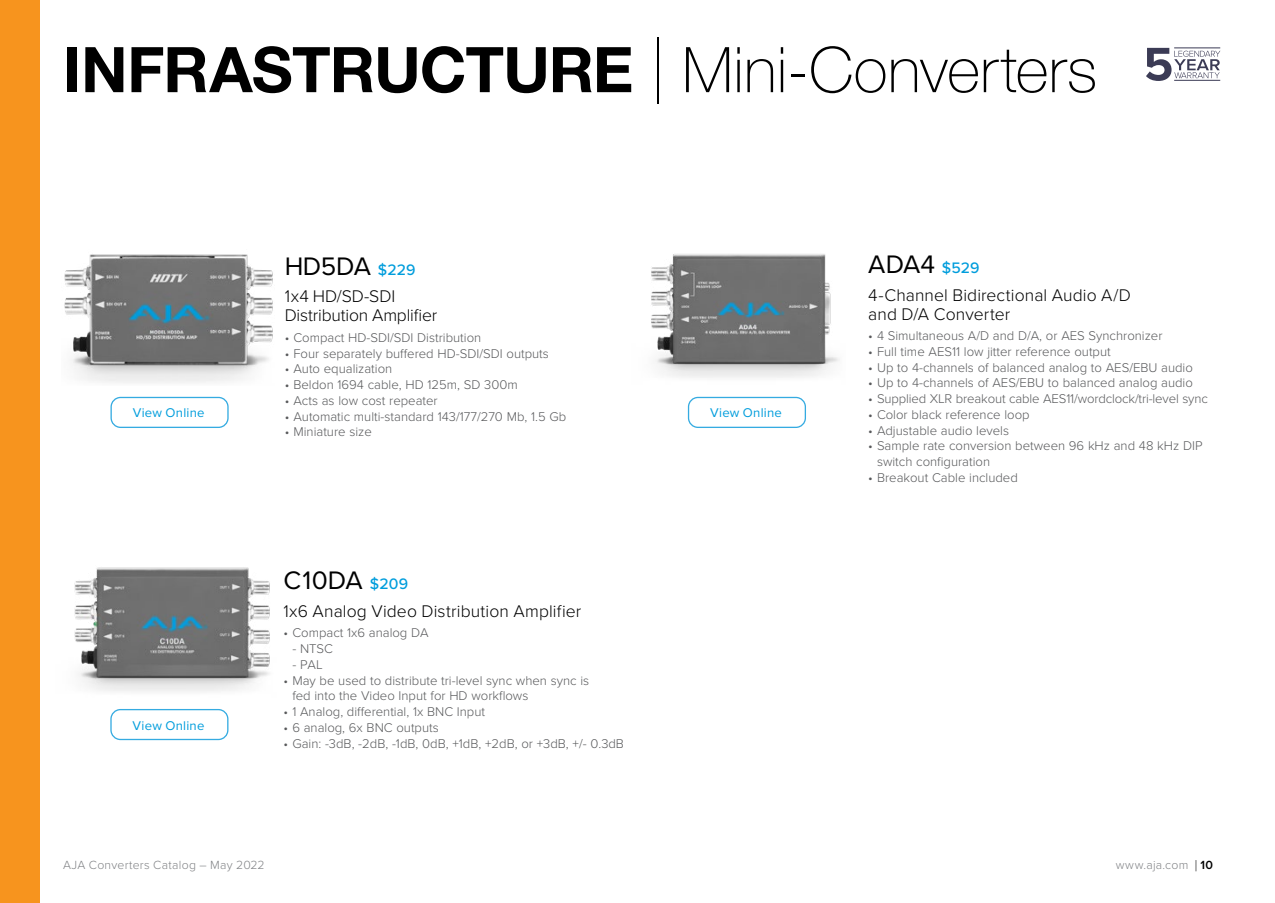
<style>
.page{position:relative;width:1275px;height:903px;background:#fff}
.page>*{position:absolute;margin:0;border:0;box-sizing:border-box;transform-origin:0 0}
.t1{font:100 63px "Helvetica Neue";letter-spacing:.005em;color:#000}
.t2{font:26.25px "Proxima Nova";letter-spacing:-.005em;color:#000}
.t3{font:300 17.5px/19.2px "Proxima Nova";letter-spacing:.005em;color:#000}
.t4{font:300 13.12px/15.8px "Proxima Nova";color:#58595b}
.t5{font:13.12px "Proxima Nova";letter-spacing:.02em;color:#009ddc}
.t6{font:300 12.25px "Proxima Nova";letter-spacing:.02em;color:#808285}
.s1{font-weight:700}
.s2{font-weight:200;font-size:66.5px}
.s3{font-weight:500;font-size:15.75px;color:#009ddc}
.s4{font-size:15.92px;color:#000}
.s5{font-weight:600;color:#000}
</style>
<div class="page">
<div style="left:0;top:0;width:39px;height:903px;background:#f7941e"></div>
<img style="left:64px;top:254px;width:209px;height:129px">
<img style="left:651px;top:254px;width:189px;height:124px">
<img style="left:74px;top:567px;width:196px;height:125px">
<div style="left:688px;top:397px;width:118px;height:31px;border:1px solid #35abe1;border-radius:9px"></div>
<div style="left:110px;top:709px;width:118px;height:31px;border:1px solid #35abe1;border-radius:9px"></div>
<div style="left:110px;top:397px;width:119px;height:31px;border:1px solid #35abe1;border-radius:9px"></div>
<svg style="left:1146px;top:48px;width:74px;height:33px"></svg>
<hr style="left:1174px;top:48px;width:46px;height:1px;background:#3b3b55">
<hr style="left:1174px;top:80px;width:46px;height:1px;background:#3b3b55">
<h1 class="t1" style="left:63px;top:22px;width:1036px"><span class="s1">INFRASTRUCTURE</span> <span class="s2">|</span> Mini-Converters</h1>
<p class="t5" style="left:133px;top:403px;width:73px">View Online</p>
<p class="t5" style="left:133px;top:715px;width:73px">View Online</p>
<h2 class="t2" style="left:285px;top:246px;width:132px">HD5DA <span class="s3">$229</span></h2>
<h3 class="t3" style="left:285px;top:286px;width:154px">1x4 HD/SD-SDI<br>Distribution Amplifier</h3>
<p class="t4" style="left:285px;top:329px;width:198px">• Compact HD-SDI/SDI Distribution</p>
<p class="t4" style="left:285px;top:345px;width:266px">• Four separately buffered HD-SDI/SDI outputs</p>
<p class="t4" style="left:285px;top:360px;width:109px">• Auto equalization</p>
<p class="t4" style="left:285px;top:376px;width:235px">• Beldon 1694 cable, HD 125m, SD 300m</p>
<p class="t4" style="left:285px;top:392px;width:155px">• Acts as low cost repeater</p>
<p class="t4" style="left:285px;top:408px;width:283px">• Automatic multi-standard 143/177/270 Mb, 1.5 Gb</p>
<p class="t4" style="left:285px;top:423px;width:89px">• Miniature size</p>
<h2 class="t2" style="left:284px;top:561px;width:126px">C10DA <span class="s3">$209</span></h2>
<h3 class="t3" style="left:284px;top:601px;width:299px">1x6 Analog Video Distribution Amplifier</h3>
<p class="t4" style="left:284px;top:624px;width:147px">• Compact 1x6 analog DA</p>
<p class="t4" style="left:292px;top:640px;width:42px">- NTSC</p>
<p class="t4" style="left:292px;top:656px;width:32px">- PAL</p>
<p class="t4" style="left:292px;top:672px;width:298px;text-indent:-9px">• May be used to distribute tri-level sync when sync is fed into the Video Input for HD workflows</p>
<p class="t4" style="left:284px;top:703px;width:203px">• 1 Analog, differential, 1x BNC Input</p>
<p class="t4" style="left:284px;top:719px;width:157px">• 6 analog, 6x BNC outputs</p>
<p class="t4" style="left:284px;top:735px;width:342px">• Gain: -3dB, -2dB, -1dB, 0dB, +1dB, +2dB, or +3dB, +/- 0.3dB</p>
<p class="t5" style="left:710px;top:403px;width:73px">View Online</p>
<h2 class="t2" style="left:868px;top:244px;width:113px">ADA4 <span class="s3">$529</span></h2>
<h3 class="t3" style="left:868px;top:284px;width:264px">4-Channel Bidirectional Audio A/D and D/A Converter</h3>
<p class="t4" style="left:868px;top:327px;width:296px">• 4 Simultaneous A/D and D/A, or AES Synchronizer</p>
<p class="t4" style="left:868px;top:343px;width:244px">• Full time AES11 low jitter reference output</p>
<p class="t4" style="left:868px;top:359px;width:326px">• Up to 4-channels of balanced analog to AES/EBU audio</p>
<p class="t4" style="left:868px;top:374px;width:326px">• Up to 4-channels of AES/EBU to balanced analog audio</p>
<p class="t4" style="left:868px;top:390px;width:341px">• Supplied XLR breakout cable AES11/wordclock/tri-level sync</p>
<p class="t4" style="left:868px;top:406px;width:163px">• Color black reference loop</p>
<p class="t4" style="left:868px;top:422px;width:142px">• Adjustable audio levels</p>
<p class="t4" style="left:877px;top:437px;width:327px;text-indent:-9px">• Sample rate conversion between 96 kHz and 48 kHz DIP switch configuration</p>
<p class="t4" style="left:868px;top:469px;width:151px">• Breakout Cable included</p>
<p class="t6" style="left:63px;top:856px;width:203px">AJA Converters Catalog – May 2022</p>
<p class="t6" style="left:1116px;top:856px;width:99px">www.aja.com <span class="s4">|</span> <span class="s5">10</span></p>
</div>
